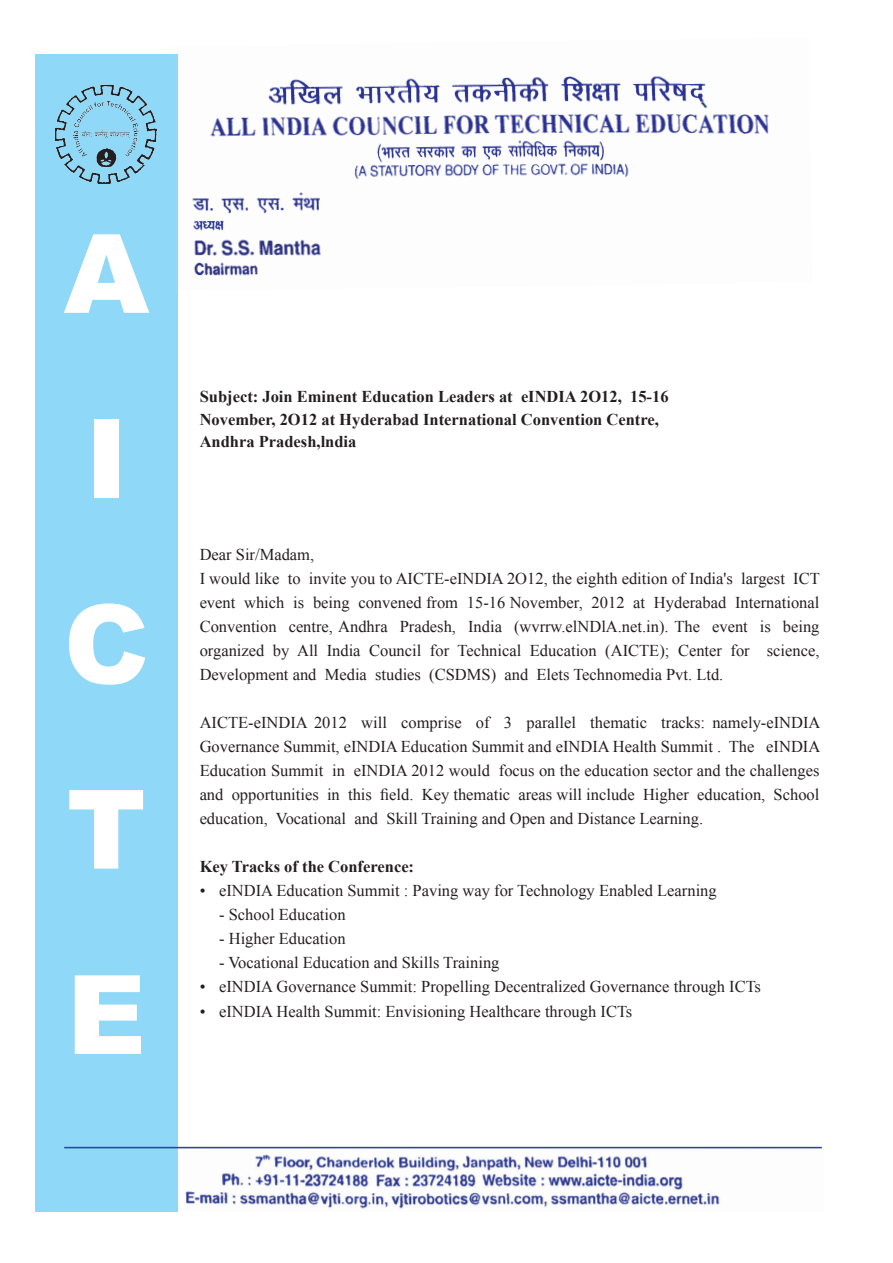
<style>
.page{position:relative;width:893px;height:1263px;background:#fff}
.page>*{position:absolute;margin:0;border:0;box-sizing:border-box;transform-origin:0 0}
.t1{font:900 109.65px "Arial";color:#fff}
.t2{font:16.5px/24px "Times New Roman";color:#231f20;text-align:justify}
.t3{font:700 16.5px/22.5px "Times New Roman";color:#231f20}
</style>
<div class="page">
<img style="left:192px;top:76px;width:577px;height:200px">
<div style="left:35px;top:54px;width:143px;height:1157px;background:#8fd8f7"></div>
<img style="left:55px;top:84px;width:102px;height:100px">
<div style="left:186px;top:1137px;width:644px;height:10px;background:#fff;border:2px solid #fff"></div>
<div style="left:180px;top:1139px;width:11px;height:6px;background:#fff;border-radius:50%"></div>
<div style="left:179px;top:1138px;width:12px;height:8px;border:2px solid #fff;border-radius:50%"></div>
<hr style="left:64px;top:1147px;width:758px;height:1px;background:#364295">
<img style="left:185px;top:1154px;width:535px;height:55px">
<p class="t1" style="left:64px;top:194px;width:87px">A</p>
<p class="t1" style="left:85px;top:379px;width:44px">I</p>
<p class="t1" style="left:64px;top:565px;width:87px">C</p>
<p class="t1" style="left:67px;top:750px;width:81px">T</p>
<p class="t1" style="left:67px;top:935px;width:81px">E</p>
<p class="t3" style="left:200px;top:385px;width:470px">Subject: Join Eminent Education Leaders at eINDIA 2O12, 15-16</p>
<p class="t3" style="left:200px;top:408px;width:461px">November, 2O12 at Hyderabad International Convention Centre,<br>Andhra Pradesh,lndia</p>
<p class="t2" style="left:200px;top:543px;width:116px">Dear Sir/Madam,</p>
<p class="t2" style="left:200px;top:567px;width:622px">I would like to invite you to AICTE-eINDIA 2O12, the eighth edition of India's largest ICT event which is being convened from 15-16 November, 2012 at Hyderabad International Convention centre, Andhra Pradesh, India (wvrrw.elNDlA.net.in). The event is being organized by All India Council for Technical Education (AICTE); Center for science, Development and Media studies (CSDMS) and Elets Technomedia Pvt. Ltd.</p>
<p class="t2" style="left:200px;top:711px;width:622px">AICTE-eINDIA 2012 will comprise of 3 parallel thematic tracks: namely-eINDIA Governance Summit, eINDIA Education Summit and eINDIA Health Summit . The eINDIA Education Summit in eINDIA 2012 would focus on the education sector and the challenges and opportunities in this field. Key thematic areas will include Higher education, School education, Vocational and Skill Training and Open and Distance Learning.</p>
<p class="t3" style="left:200px;top:855px;width:216px">Key Tracks of the Conference:</p>
<p class="t2" style="left:200px;top:879px;width:519px">• eINDIA Education Summit : Paving way for Technology Enabled Learning</p>
<p class="t2" style="left:219px;top:903px;width:128px">- School Education</p>
<p class="t2" style="left:219px;top:927px;width:128px">- Higher Education</p>
<p class="t2" style="left:219px;top:951px;width:282px">- Vocational Education and Skills Training</p>
<p class="t2" style="left:200px;top:975px;width:563px">• eINDIA Governance Summit: Propelling Decentralized Governance through ICTs</p>
<p class="t2" style="left:200px;top:999px;width:434px">• eINDIA Health Summit: Envisioning Healthcare through ICTs</p>
</div>
